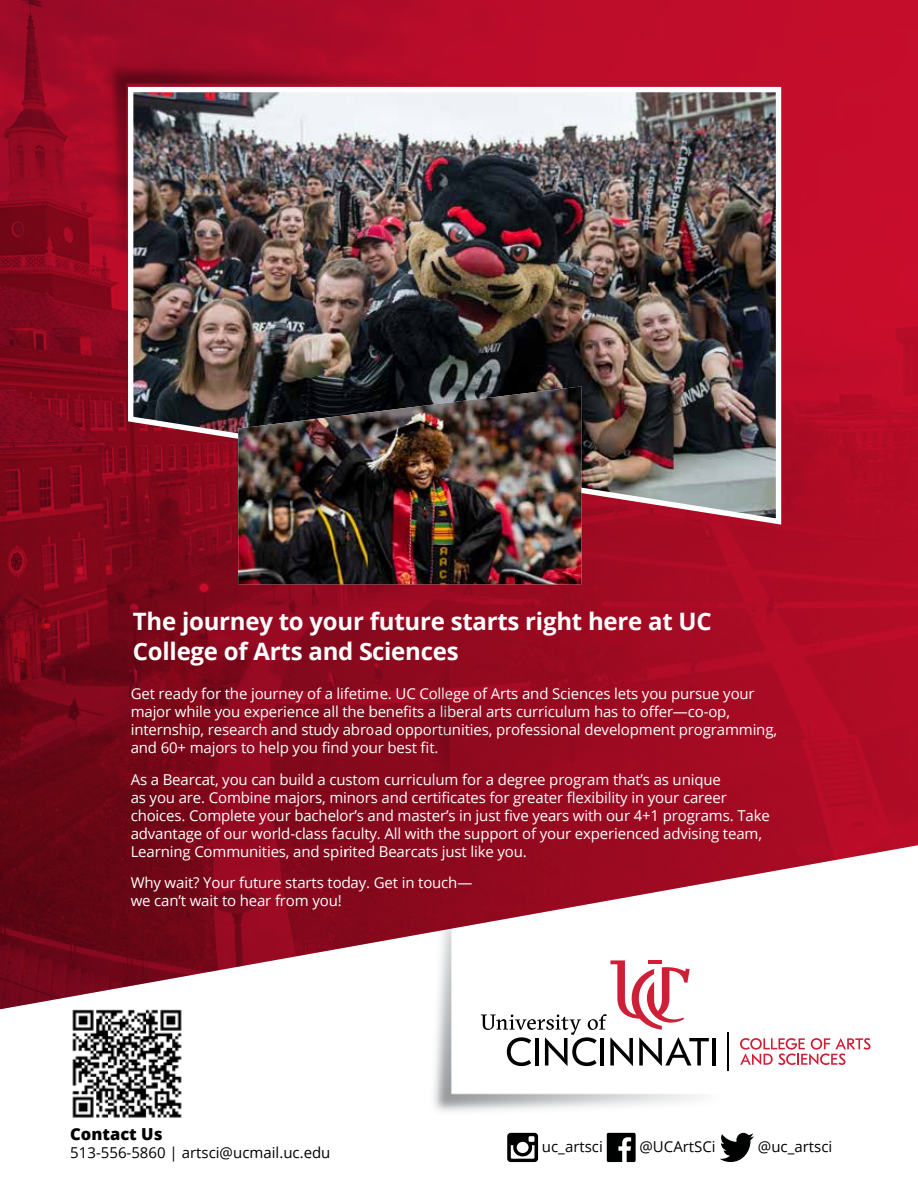
<style>
.page{position:relative;width:918px;height:1188px;background:#fff}
.page>*{position:absolute;margin:0;border:0;box-sizing:border-box;transform-origin:0 0}
.Subhead{font:700 24px/30px "Open Sans";letter-spacing:-.01em;color:#fff}
.t1{font:800 16.5px "Open Sans";color:#000101}
.Body_Copy{font:15px/18px "Open Sans";letter-spacing:-.01em;color:#fff}
.t2{font:15px "Open Sans";color:#000101}
</style>
<div class="page">
<img style="left:0;top:0;width:918px;height:1008px">
<img style="left:125px;top:84px;width:659px;height:444px">
<img style="left:238px;top:386px;width:343px;height:198px">
<img style="left:21px;top:1px;width:467px;height:336px">
<svg style="left:813px;top:1038px;width:58px;height:27px"></svg>
<img style="left:371px;top:649px;width:334px;height:145px">
<img style="left:345px;top:840px;width:468px;height:310px">
<svg style="left:507px;top:1133px;width:31px;height:29px"></svg>
<svg style="left:607px;top:1133px;width:29px;height:29px"></svg>
<svg style="left:720px;top:1133px;width:34px;height:29px"></svg>
<img style="left:71px;top:1007px;width:112px;height:111px">
<p class="Subhead" style="left:133px;top:606px;width:580px">The journey to your future starts right here at UC<br>College of Arts and Sciences</p>
<p class="Body_Copy" style="left:131px;top:684px;width:648px">Get ready for the journey of a lifetime. UC College of Arts and Sciences lets you pursue your major while you experience all the benefits a liberal arts curriculum has to offer—co-op, internship, research and study abroad opportunities, professional development programming, and 60+ majors to help you find your best fit.</p>
<p class="Body_Copy" style="left:131px;top:770px;width:641px">As a Bearcat, you can build a custom curriculum for a degree program that’s as unique<br>as you are. Combine majors, minors and certificates for greater flexibility in your career choices. Complete your bachelor’s and master’s in just five years with our 4+1 programs. Take advantage of our world-class faculty. All with the support of your experienced advising team, Learning Communities, and spirited Bearcats just like you.</p>
<p class="Body_Copy" style="left:131px;top:873px;width:343px">Why wait? Your future starts today. Get in touch— we can’t wait to hear from you!</p>
<p class="t1" style="left:70px;top:1121px;width:94px">Contact Us</p>
<p class="t2" style="left:70px;top:1142px;width:262px">513-556-5860 | artsci@ucmail.uc.edu</p>
<p class="t2" style="left:542px;top:1137px;width:62px">uc_artsci</p>
<p class="t2" style="left:640px;top:1137px;width:78px">@UCArtSCi</p>
<p class="t2" style="left:758px;top:1137px;width:76px">@uc_artsci</p>
</div>
